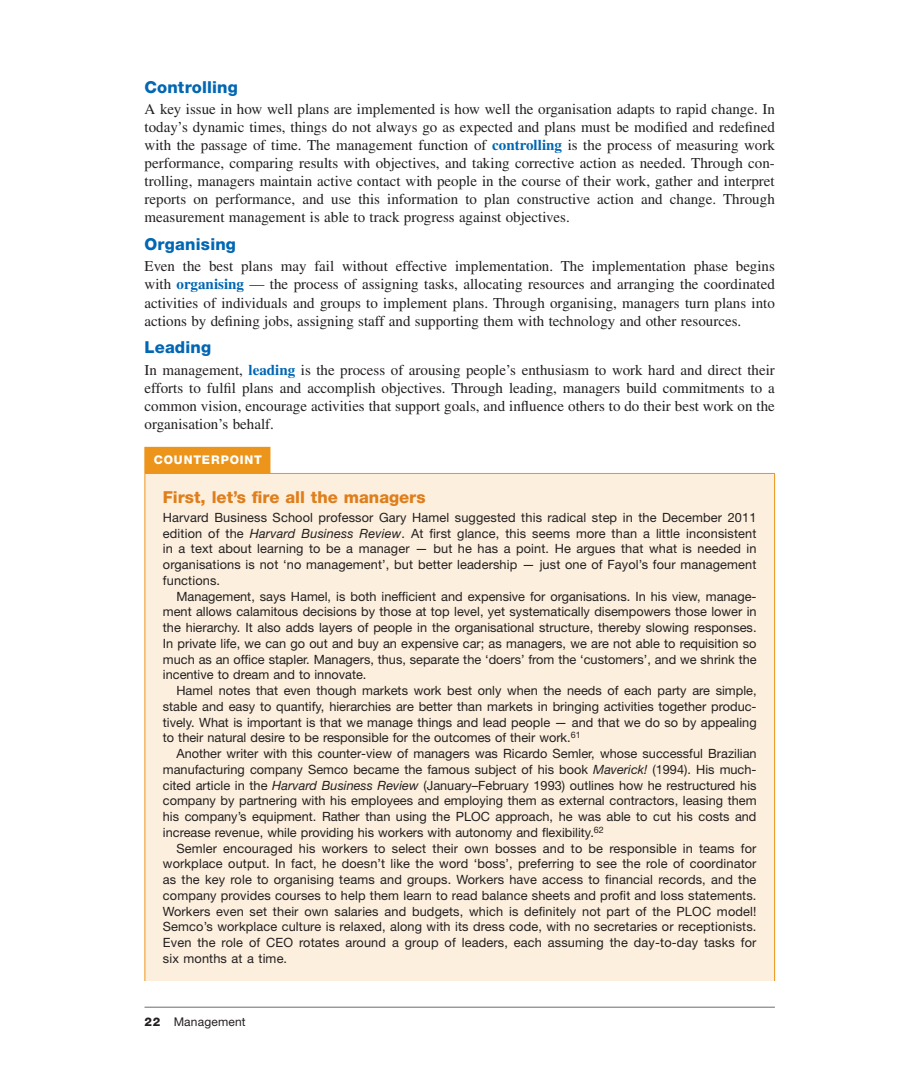
<style>
.page{position:relative;width:919px;height:1080px;background:#fff}
.page>*{position:absolute;margin:0;border:0;box-sizing:border-box;transform-origin:0 0}
.t1{font:800 16.5px "Helvetica Neue LT Std";color:#df7e1a}
.t2{font:800 16.5px "Helvetica Neue LT Std";color:#0166b3}
.t3{font:15px/18.1px "Times LT Std";color:#231f20;text-align:justify}
.t4{font:12.75px/15.8px "Helvetica Neue LT Std";color:#231f20;text-align:justify}
.t5{font:12px "Helvetica Neue LT Std";letter-spacing:.015em;color:#231f20}
.t6{font:800 12px "Helvetica Neue LT Std";letter-spacing:.07em;color:#fff}
.s1{font-weight:700;color:#0166b3}
.s2{font-style:italic}
.s3{font-weight:800}
</style>
<div class="page">
<hr style="left:144px;top:1007px;width:630px;height:1px;background:#6c6d70">
<div style="left:145px;top:473px;width:629px;height:508px;background:#fcefdd"></div>
<hr style="left:144px;top:474px;width:1px;height:507px;background:#ec951a">
<hr style="left:774px;top:474px;width:1px;height:507px;background:#ec951a">
<svg style="left:144px;top:447px;width:1px;height:26px"></svg>
<hr style="left:144px;top:473px;width:631px;height:1px;background:#ec951a">
<div style="left:145px;top:447px;width:125px;height:26px;background:#ec951a"></div>
<p class="t2" style="left:144px;top:77px;width:95px">Controlling</p>
<p class="t3" style="left:144px;top:100px;width:632px">A key issue in how well plans are implemented is how well the organisation adapts to rapid change. In today’s dynamic times, things do not always go as expected and plans must be modified and redefined with the passage of time. The management function of <span class="s1">controlling</span> is the process of measuring work performance, comparing results with objectives, and taking corrective action as needed. Through con&shy;trolling, managers maintain active contact with people in the course of their work, gather and interpret reports on performance, and use this information to plan constructive action and change. Through measurement management is able to track progress against objectives.</p>
<p class="t2" style="left:144px;top:235px;width:93px">Organising</p>
<p class="t3" style="left:144px;top:257px;width:631px">Even the best plans may fail without effective implementation. The implementation phase begins with <span class="s1">organising</span> — the process of assigning tasks, allocating resources and arranging the coordinated activities of individuals and groups to implement plans. Through organising, managers turn plans into actions by defining jobs, assigning staff and supporting them with technology and other resources.</p>
<p class="t2" style="left:144px;top:338px;width:68px">Leading</p>
<p class="t3" style="left:144px;top:360px;width:632px">In management, <span class="s1">leading</span> is the process of arousing people’s enthusiasm to work hard and direct their efforts to fulfil plans and accomplish objectives. Through leading, managers build commitments to a common vision, encourage activities that support goals, and influence others to do their best work on the organisation’s behalf.</p>
<p class="t6" style="left:154px;top:453px;width:110px">counterpoint</p>
<p class="t1" style="left:163px;top:488px;width:264px">First, let’s fire all the managers</p>
<p class="t4" style="left:163px;top:509px;width:595px">Harvard Business School professor Gary Hamel suggested this radical step in the December 2011 edition of the <span class="s2">Harvard Business Review</span>. At first glance, this seems more than a little inconsistent in a text about learning to be a manager — but he has a point. He argues that what is needed in organisations is not ‘no management’, but better leadership — just one of Fayol’s four management functions.</p>
<p class="t4" style="left:163px;top:588px;width:595px;text-indent:14px">Management, says Hamel, is both inefficient and expensive for organisations. In his view, manage&shy;ment allows calamitous decisions by those at top level, yet systematically disempowers those lower in the hierarchy. It also adds layers of people in the organisational structure, thereby slowing responses.<br>In private life, we can go out and buy an expensive car; as managers, we are not able to requisition so much as an office stapler. Managers, thus, separate the ‘doers’ from the ‘customers’, and we shrink the incentive to dream and to innovate.</p>
<p class="t4" style="left:163px;top:683px;width:595px;text-indent:14px">Hamel notes that even though markets work best only when the needs of each party are simple, stable and easy to quantify, hierarchies are better than markets in bringing activities together produc&shy;tively. What is important is that we manage things and lead people — and that we do so by appealing to their natural desire to be responsible for the outcomes of their work.<sup>61</sup></p>
<p class="t4" style="left:163px;top:746px;width:595px;text-indent:14px">Another writer with this counter‐view of managers was Ricardo Semler, whose successful Brazilian manufacturing company Semco became the famous subject of his book <span class="s2">Maverick!</span> (1994). His much‐ cited article in the <span class="s2">Harvard Business Review</span> (January–February 1993) outlines how he restructured his company by partnering with his employees and employing them as external contractors, leasing them his company’s equipment. Rather than using the PLOC approach, he was able to cut his costs and increase revenue, while providing his workers with autonomy and flexibility.<sup>62</sup></p>
<p class="t4" style="left:163px;top:840px;width:595px;text-indent:14px">Semler encouraged his workers to select their own bosses and to be responsible in teams for workplace output. In fact, he doesn’t like the word ‘boss’, preferring to see the role of coordinator as the key role to organising teams and groups. Workers have access to financial records, and the company provides courses to help them learn to read balance sheets and profit and loss statements.<br>Workers even set their own salaries and budgets, which is definitely not part of the PLOC model!<br>Semco’s workplace culture is relaxed, along with its dress code, with no secretaries or receptionists.<br>Even the role of CEO rotates around a group of leaders, each assuming the day‐to‐day tasks for six months at a time.</p>
<p class="t5" style="left:144px;top:1014px;width:103px"><span class="s3">22</span> Management</p>
</div>
